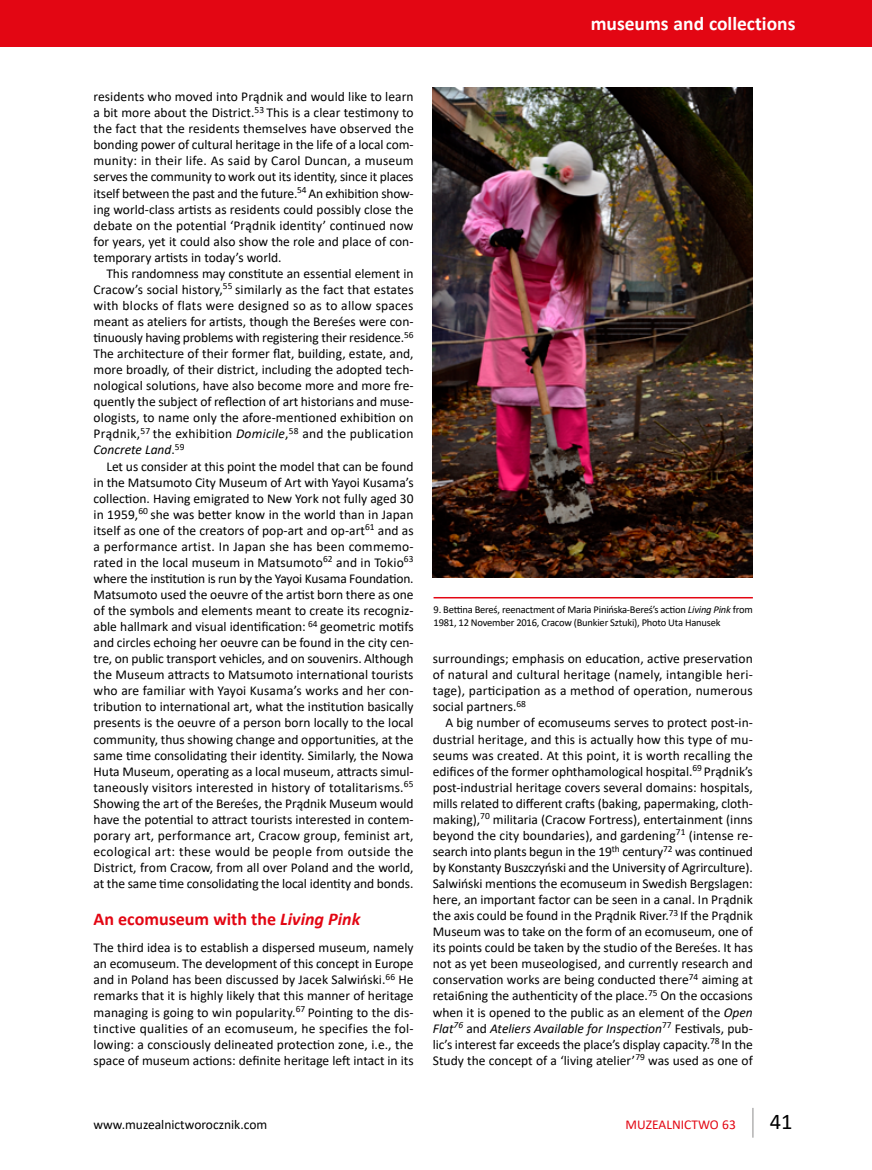
<style>
.page{position:relative;width:872px;height:1170px;background:#fff}
.page>*{position:absolute;margin:0;border:0;box-sizing:border-box;transform-origin:0 0}
.t1{font:22.5px "Calibri";color:#000}
.t2{font:700 19.5px "Calibri";color:#fff}
.t3{font:700 18px "Calibri";color:#e30613}
.t4{font:13.5px/16px "Calibri";color:#000;text-align:justify}
.t5{font:13.5px "Calibri";color:#e30613}
.t6{font:10.5px/12.6px "Calibri";letter-spacing:-.02em;color:#000}
.s1{font-style:italic}
</style>
<div class="page">
<hr style="left:752px;top:1107px;width:1px;height:30px;background:#b3b2b2">
<div style="left:0;top:0;width:872px;height:47px;background:#e30613"></div>
<img style="left:433px;top:87px;width:320px;height:490px">
<hr style="left:433px;top:597px;width:320px;height:1px;background:#e30613">
<h2 class="t2" style="left:590px;top:10px;width:206px">museums and collections</h2>
<p class="t4" style="left:94px;top:88px;width:322px">residents who moved into Prądnik and would like to learn a bit more about the District.<sup>53</sup> This is a clear testimony to the fact that the residents themselves have observed the bonding power of cultural heritage in the life of a local com&shy;munity: in their life. As said by Carol Duncan, a museum serves the community to work out its identity, since it places itself between the past and the future.<sup>54</sup> An exhibition show&shy;ing world-class artists as residents could possibly close the debate on the potential ‘Prądnik identity’ continued now for years, yet it could also show the role and place of con&shy;temporary artists in today’s world.</p>
<p class="t4" style="left:94px;top:265px;width:321px;text-indent:13px">This randomness may constitute an essential element in Cracow’s social history,<sup>55</sup> similarly as the fact that estates with blocks of flats were designed so as to allow spaces meant as ateliers for artists, though the Bereśes were con&shy;tinuously having problems with registering their residence.<sup>56<br></sup>The architecture of their former flat, building, estate, and, more broadly, of their district, including the adopted tech&shy;nological solutions, have also become more and more fre&shy;quently the subject of reflection of art historians and muse&shy;ologists, to name only the afore-mentioned exhibition on Prądnik,<sup>57</sup> the exhibition <span class="s1">Domicile</span>,<sup>58</sup> and the publication <span class="s1">Concrete Land</span>.<sup>59</sup></p>
<p class="t4" style="left:94px;top:457px;width:322px;text-indent:13px">Let us consider at this point the model that can be found in the Matsumoto City Museum of Art with Yayoi Kusama’s collection. Having emigrated to New York not fully aged 30 in 1959,<sup>60</sup> she was better know in the world than in Japan itself as one of the creators of pop-art and op-art<sup>61</sup> and as a performance artist. In Japan she has been commemo&shy;rated in the local museum in Matsumoto<sup>62</sup> and in Tokio<sup>63 </sup>where the institution is run by the Yayoi Kusama Foundation.<br>Matsumoto used the oeuvre of the artist born there as one of the symbols and elements meant to create its recogniz&shy;able hallmark and visual identification: <sup>64</sup> geometric motifs and circles echoing her oeuvre can be found in the city cen&shy;tre, on public transport vehicles, and on souvenirs. Although the Museum attracts to Matsumoto international tourists who are familiar with Yayoi Kusama’s works and her con&shy;tribution to international art, what the institution basically presents is the oeuvre of a person born locally to the local community, thus showing change and opportunities, at the same time consolidating their identity. Similarly, the Nowa Huta Museum, operating as a local museum, attracts simul&shy;taneously visitors interested in history of totalitarisms.<sup>65<br></sup>Showing the art of the Bereśes, the Prądnik Museum would have the potential to attract tourists interested in contem&shy;porary art, performance art, Cracow group, feminist art, ecological art: these would be people from outside the District, from Cracow, from all over Poland and the world, at the same time consolidating the local identity and bonds.</p>
<h3 class="t3" style="left:94px;top:906px;width:268px">An ecomuseum with the <span class="s1">Living Pink</span></h3>
<p class="t4" style="left:94px;top:939px;width:321px">The third idea is to establish a dispersed museum, namely an ecomuseum. The development of this concept in Europe and in Poland has been discussed by Jacek Salwiński.<sup>66</sup> He remarks that it is highly likely that this manner of heritage managing is going to win popularity.<sup>67</sup> Pointing to the dis&shy;tinctive qualities of an ecomuseum, he specifies the fol&shy;lowing: a consciously delineated protection zone, i.e., the space of museum actions: definite heritage left intact in its</p>
<p class="t6" style="left:433px;top:603px;width:321px">9. Bettina Bereś, reenactment of Maria Pinińska-Bereś’s action <span class="s1">Living Pink</span> from<br>1981, 12 November 2016, Cracow (Bunkier Sztuki), Photo Uta Hanusek</p>
<p class="t4" style="left:433px;top:650px;width:321px">surroundings; emphasis on education, active preservation of natural and cultural heritage (namely, intangible heri&shy;tage), participation as a method of operation, numerous social partners.<sup>68</sup></p>
<p class="t4" style="left:433px;top:714px;width:322px;text-indent:13px">A big number of ecomuseums serves to protect post-in&shy;dustrial heritage, and this is actually how this type of mu&shy;seums was created. At this point, it is worth recalling the edifices of the former ophthamological hospital.<sup>69</sup> Prądnik’s post-industrial heritage covers several domains: hospitals, mills related to different crafts (baking, papermaking, cloth&shy;making),<sup>70</sup> militaria (Cracow Fortress), entertainment (inns beyond the city boundaries), and gardening<sup>71</sup> (intense re&shy;search into plants begun in the 19<sup>th</sup> century<sup>72</sup> was continued by Konstanty Buszczyński and the University of Agrirculture).<br>Salwiński mentions the ecomuseum in Swedish Bergslagen: here, an important factor can be seen in a canal. In Prądnik the axis could be found in the Prądnik River.<sup>73</sup> If the Prądnik Museum was to take on the form of an ecomuseum, one of its points could be taken by the studio of the Bereśes. It has not as yet been museologised, and currently research and conservation works are being conducted there<sup>74</sup> aiming at retai6ning the authenticity of the place.<sup>75</sup> On the occasions when it is opened to the public as an element of the <span class="s1">Open Flat</span><sup>76</sup> and <span class="s1">Ateliers Available for Inspection</span><sup>77</sup> Festivals, pub&shy;lic’s interest far exceeds the place’s display capacity.<sup>78</sup> In the Study the concept of a ‘living atelier’<sup>79</sup> was used as one of</p>
<p class="t4" style="left:94px;top:1115px;width:175px">www.muzealnictworocznik.com</p>
<p class="t5" style="left:625px;top:1114px;width:112px">MUZEALNICTWO 63</p>
<h1 class="t1" style="left:770px;top:1105px;width:24px">41</h1>
</div>
